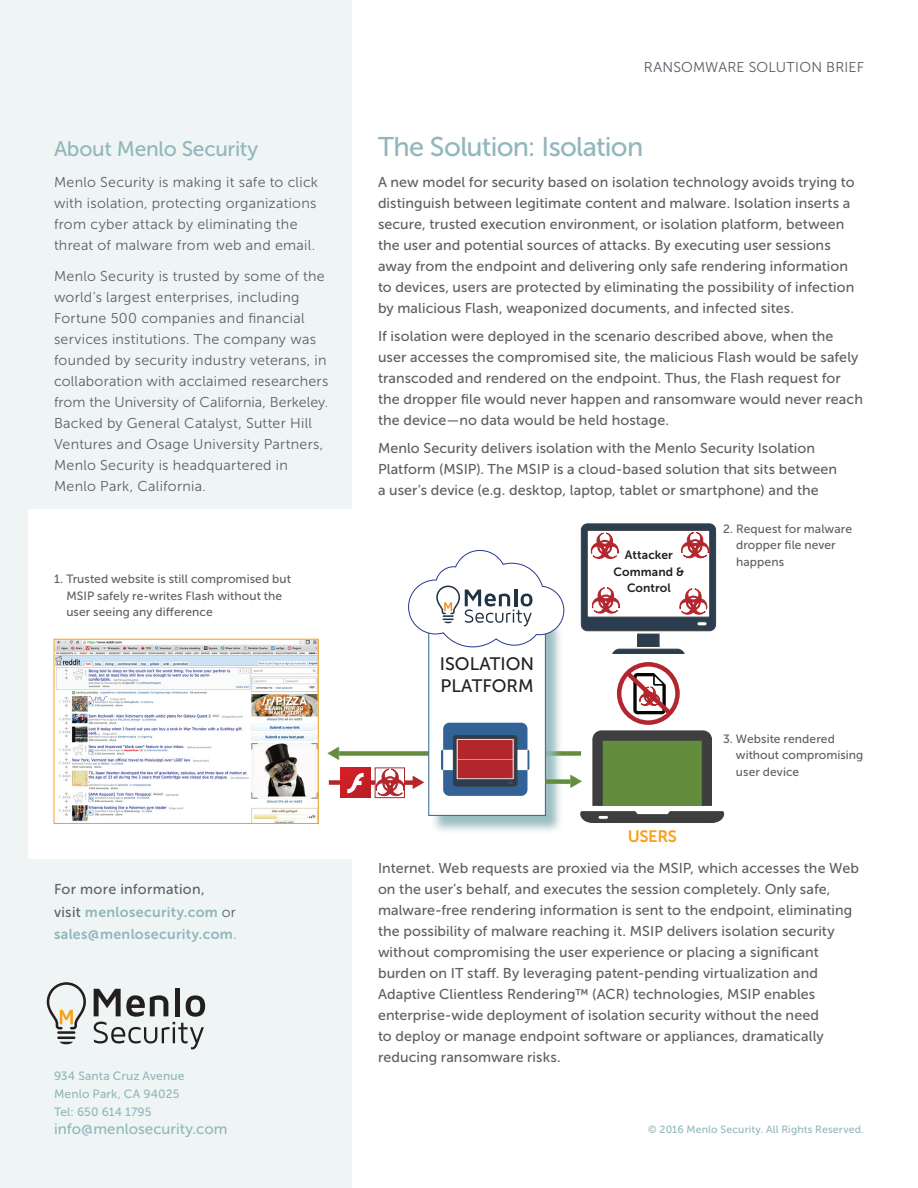
<style>
.page{position:relative;width:918px;height:1188px;background:#fff}
.page>*{position:absolute;margin:0;border:0;box-sizing:border-box;transform-origin:0 0}
.t1{font:27px "Museo Sans 500";letter-spacing:-.025em;color:#92b7bb}
.t2{font:21px "Museo Sans 500";letter-spacing:-.015em;color:#92b7bb}
.t3{font:18px/21.6px "Museo Sans 500";color:#231f20}
.t4{font:16.5px "Museo Sans 700";letter-spacing:-.025em;color:#f8a11c}
.t5{font:15px "Museo Sans 500";color:#92b7bb}
.t6{font:14.25px/21px "Museo Sans 500";letter-spacing:.005em;color:#5f5f62}
.t7{font:14.25px/21px "Museo Sans 300";letter-spacing:.02em;color:#5f5f62}
.t8{font:14.25px/22.5px "Museo Sans 700";letter-spacing:.02em;color:#92b7bb}
.t9{font:14.25px "Museo Sans 300";letter-spacing:.015em;color:#565a63}
.t10{font:12px/16.5px "Museo Sans 500";letter-spacing:.005em;color:#5f5f62}
.t11{font:12px/18.1px "Museo Sans 500";letter-spacing:.01em;color:#92b7bb}
.t12{font:12px/16.5px "Museo Sans 700";letter-spacing:.01em;color:#231f20;text-align:center}
.t13{font:10.5px "Museo Sans 500";letter-spacing:.015em;color:#92b7bb}
.s1{font-family:"Museo Sans 500";color:#5f5f62}
.s2{font-family:"Museo Sans 300";color:#5f5f62}
.s3{font-family:"Museo Sans 500"}
</style>
<div class="page">
<div style="left:0;top:0;width:352px;height:1188px;background:#eff5f5"></div>
<hr style="left:57px;top:1031px;width:18px;height:3px;background:#231f20">
<svg style="left:57px;top:1037px;width:18px;height:7px"></svg>
<svg style="left:47px;top:982px;width:39px;height:47px"></svg>
<div style="left:175px;top:988px;width:5px;height:28px;background:#231f20"></div>
<svg style="left:94px;top:989px;width:111px;height:60px"></svg>
<div style="left:29px;top:509px;width:835px;height:350px;background:#fff"></div>
<img style="left:56px;top:641px;width:261px;height:181px">
<div style="left:54px;top:639px;width:265px;height:185px;border:1px solid #f8a11c"></div>
<div style="left:638px;top:634px;width:21px;height:12px;background:#2b3e50"></div>
<div style="left:637px;top:634px;width:23px;height:13px;border:1px solid #3e3e3f"></div>
<svg style="left:612px;top:648px;width:73px;height:5px"></svg>
<svg style="left:580px;top:523px;width:137px;height:109px"></svg>
<div style="left:329px;top:780px;width:85px;height:5px;background:#b3262d"></div>
<div style="left:339px;top:751px;width:242px;height:5px;background:#638d3d"></div>
<svg style="left:340px;top:767px;width:31px;height:31px"></svg>
<svg style="left:347px;top:773px;width:17px;height:20px"></svg>
<svg style="left:377px;top:770px;width:26px;height:26px"></svg>
<div style="left:375px;top:768px;width:30px;height:30px;border:1px solid #b3262d"></div>
<div style="left:430px;top:620px;width:134px;height:215px;background:#92b7bb;opacity:.9"></div>
<div style="left:428px;top:618px;width:118px;height:198px;background:#fff;border:1px solid #336296"></div>
<svg style="left:408px;top:550px;width:157px;height:98px"></svg>
<svg style="left:441px;top:723px;width:88px;height:73px;background:#5b7595"></svg>
<div style="left:458px;top:760px;width:54px;height:18px;background:#b1272c"></div>
<div style="left:458px;top:740px;width:54px;height:18px;background:#b1272c"></div>
<div style="left:458px;top:740px;width:54px;height:19px;border:1px solid #b3262d"></div>
<div style="left:545px;top:779px;width:25px;height:5px;background:#638d3d"></div>
<svg style="left:622px;top:668px;width:53px;height:51px"></svg>
<div style="left:617px;top:662px;width:63px;height:63px;border:4px solid #b3262d;border-radius:50%"></div>
<svg style="left:570px;top:730px;width:155px;height:93px"></svg>
<h2 class="t2" style="left:54px;top:137px;width:206px">About Menlo Security</h2>
<p class="t7" style="left:54px;top:172px;width:266px">Menlo Security is making it safe to click with isolation, protecting organizations from cyber attack by eliminating the threat of malware from web and email.</p>
<p class="t7" style="left:54px;top:266px;width:276px">Menlo Security is trusted by some of the world’s largest enterprises, including Fortune 500 companies and financial services institutions. The company was founded by security industry veterans, in collaboration with acclaimed researchers from the University of California, Berkeley.<br>Backed by General Catalyst, Sutter Hill Ventures and Osage University Partners, Menlo Security is headquartered in Menlo Park, California.</p>
<p class="t10" style="left:66px;top:571px;width:226px;text-indent:-12px">1. Trusted website is still compromised but<br>MSIP safely re-writes Flash without the user seeing any difference</p>
<p class="t6" style="left:54px;top:879px;width:152px">For more information,</p>
<p class="t8" style="left:54px;top:901px;width:184px"><span class="s1">visit</span> menlosecurity.com <span class="s2">or </span>sales@menlosecurity.com<span class="s3">.</span></p>
<p class="t9" style="left:644px;top:59px;width:222px">RANSOMWARE SOLUTION BRIEF</p>
<h1 class="t1" style="left:378px;top:132px;width:267px">The Solution: Isolation</h1>
<p class="t6" style="left:378px;top:172px;width:478px">A new model for security based on isolation technology avoids trying to distinguish between legitimate content and malware. Isolation inserts a secure, trusted execution environment, or isolation platform, between the user and potential sources of attacks. By executing user sessions away from the endpoint and delivering only safe rendering information to devices, users are protected by eliminating the possibility of infection by malicious Flash, weaponized documents, and infected sites.</p>
<p class="t6" style="left:378px;top:326px;width:487px">If isolation were deployed in the scenario described above, when the user accesses the compromised site, the malicious Flash would be safely transcoded and rendered on the endpoint. Thus, the Flash request for the dropper file would never happen and ransomware would never reach the device—no data would be held hostage.</p>
<p class="t6" style="left:378px;top:437px;width:461px">Menlo Security delivers isolation with the Menlo Security Isolation<br>Platform (MSIP). The MSIP is a cloud-based solution that sits between a user’s device (e.g. desktop, laptop, tablet or smartphone) and the</p>
<p class="t3" style="left:440px;top:653px;width:96px">ISOLATION<br>PLATFORM</p>
<p class="t12" style="left:614px;top:547px;width:72px">Attacker<br>Command &amp;<br>Control</p>
<p class="t10" style="left:736px;top:520px;width:117px;text-indent:-13px">2. Request for malware dropper file never happens</p>
<p class="t4" style="left:628px;top:827px;width:51px">USERS</p>
<p class="t10" style="left:736px;top:731px;width:129px;text-indent:-13px">3. Website rendered without compromising user device</p>
<p class="t6" style="left:378px;top:857px;width:483px">Internet. Web requests are proxied via the MSIP, which accesses the Web on the user’s behalf, and executes the session completely. Only safe, malware-free rendering information is sent to the endpoint, eliminating the possibility of malware reaching it. MSIP delivers isolation security without compromising the user experience or placing a significant burden on IT staff. By leveraging patent-pending virtualization and Adaptive Clientless Rendering™ (ACR) technologies, MSIP enables enterprise-wide deployment of isolation security without the need<br>to deploy or manage endpoint software or appliances, dramatically reducing ransomware risks.</p>
<p class="t11" style="left:54px;top:1066px;width:132px">934 Santa Cruz Avenue<br>Menlo Park, CA 94025<br>Tel: 650 614 1795</p>
<p class="t5" style="left:54px;top:1121px;width:175px">info@menlosecurity.com</p>
<p class="t13" style="left:648px;top:1124px;width:217px">© 2016 Menlo Security. All Rights Reserved.</p>
</div>
